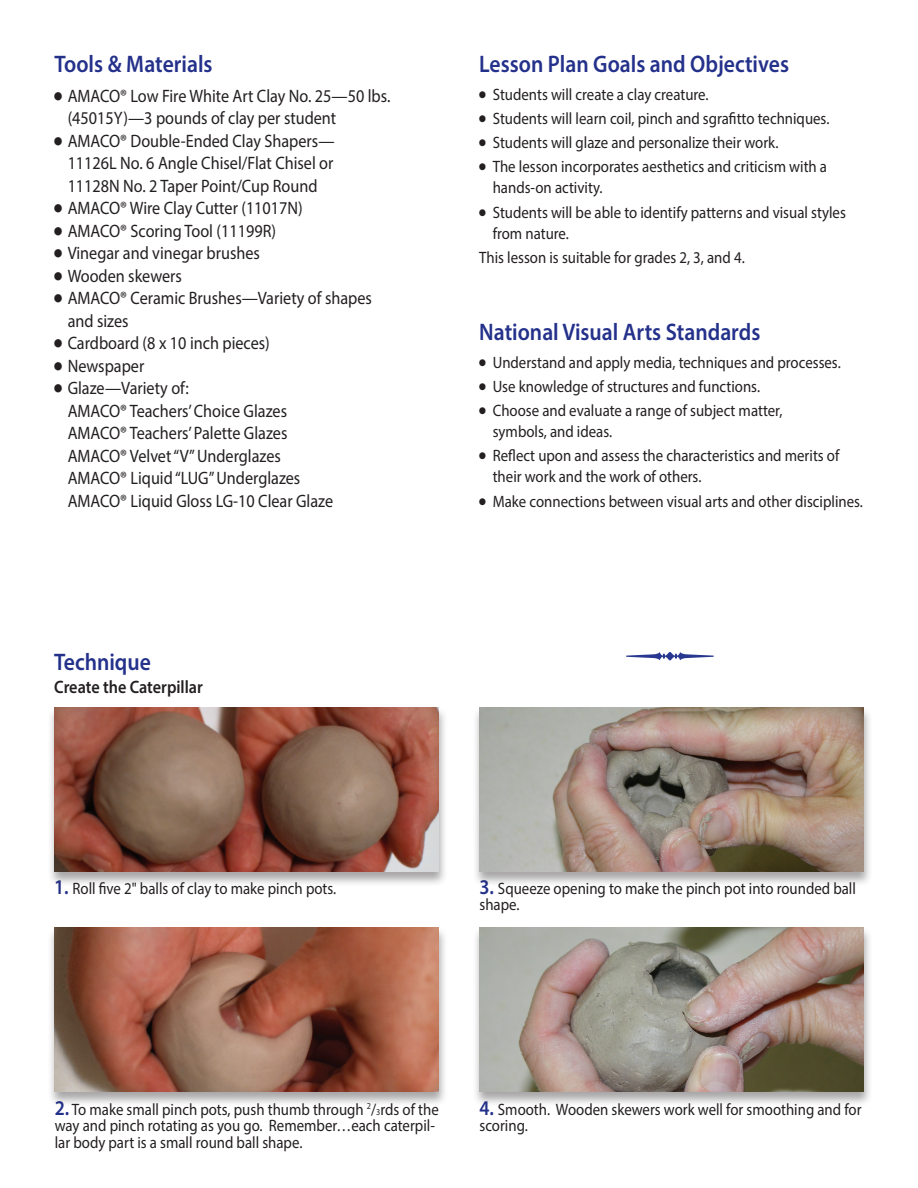
<style>
.page{position:relative;width:918px;height:1188px;background:#fff}
.page>*{position:absolute;margin:0;border:0;box-sizing:border-box;transform-origin:0 0}
.Subheads{font:600 24px "Myriad Pro";color:#24318b;scale:.9 1}
.t1{font:18px/22.5px "Myriad Pro";color:#231f20;scale:.9 1}
.Numbered_Text_White{font:600 18px "Myriad Pro";color:#231f20;scale:.9 1}
.Bullet_Text{font:16.5px/21px "Myriad Pro";color:#231f20;scale:.9 1}
.Numbered_Text_Black{font:16.5px/16.5px "Myriad Pro";color:#231f20;scale:.9 1}
.s1{font-weight:600;font-size:21px;color:#24318b}
.s2{font-size:9.15px}
</style>
<div class="page">
<div style="left:47px;top:706px;width:401px;height:181px;background:#231f20;opacity:.4"></div>
<img style="left:54px;top:708px;width:385px;height:164px">
<div style="left:47px;top:926px;width:401px;height:181px;background:#231f20;opacity:.4"></div>
<img style="left:54px;top:927px;width:385px;height:165px">
<div style="left:472px;top:706px;width:401px;height:181px;background:#231f20;opacity:.4"></div>
<img style="left:479px;top:708px;width:385px;height:164px">
<div style="left:472px;top:926px;width:401px;height:181px;background:#231f20;opacity:.4"></div>
<img style="left:479px;top:927px;width:385px;height:165px">
<svg style="left:626px;top:652px;width:88px;height:8px"></svg>
<p class="Subheads" style="left:54px;top:49px;width:177px">Tools &amp; Materials</p>
<p class="t1" style="left:68px;top:84px;width:360px;text-indent:-14px">● AMACO® Low Fire White Art Clay No. 25—50 lbs. (45015Y)—3 pounds of clay per student</p>
<p class="t1" style="left:68px;top:129px;width:298px;text-align:justify;text-indent:-14px">● AMACO® Double-Ended Clay Shapers— 11126L No. 6 Angle Chisel/Flat Chisel or 11128N No. 2 Taper Point/Cup Round</p>
<p class="t1" style="left:54px;top:197px;width:278px">● AMACO® Wire Clay Cutter (11017N)</p>
<p class="t1" style="left:54px;top:219px;width:248px">● AMACO® Scoring Tool (11199R)</p>
<p class="t1" style="left:54px;top:242px;width:230px">● Vinegar and vinegar brushes</p>
<p class="t1" style="left:54px;top:264px;width:144px">● Wooden skewers</p>
<p class="t1" style="left:68px;top:287px;width:340px;text-indent:-14px">● AMACO® Ceramic Brushes—Variety of shapes and sizes</p>
<p class="t1" style="left:54px;top:332px;width:241px">● Cardboard (8 x 10 inch pieces)</p>
<p class="t1" style="left:54px;top:354px;width:102px">● Newspaper</p>
<p class="t1" style="left:54px;top:377px;width:151px">● Glaze—Variety of:</p>
<p class="t1" style="left:68px;top:399px;width:245px">AMACO® Teachers’ Choice Glazes</p>
<p class="t1" style="left:68px;top:422px;width:246px">AMACO® Teachers’ Palette Glazes</p>
<p class="t1" style="left:68px;top:444px;width:238px">AMACO® Velvet “V” Underglazes</p>
<p class="t1" style="left:68px;top:467px;width:260px">AMACO® Liquid “LUG” Underglazes</p>
<p class="t1" style="left:68px;top:489px;width:297px">AMACO® Liquid Gloss LG-10 Clear Glaze</p>
<p class="Subheads" style="left:54px;top:647px;width:109px">Technique</p>
<p class="Numbered_Text_White" style="left:54px;top:676px;width:167px">Create the Caterpillar</p>
<p class="Numbered_Text_Black" style="left:54px;top:880px;width:315px"><span class="s1">1.</span> Roll five 2" balls of clay to make pinch pots.</p>
<p class="Subheads" style="left:479px;top:49px;width:346px">Lesson Plan Goals and Objectives</p>
<p class="Bullet_Text" style="left:479px;top:83px;width:256px">● Students will create a clay creature.</p>
<p class="Bullet_Text" style="left:479px;top:108px;width:391px">● Students will learn coil, pinch and sgrafitto techniques.</p>
<p class="Bullet_Text" style="left:479px;top:132px;width:334px">● Students will glaze and personalize their work.</p>
<p class="Bullet_Text" style="left:493px;top:156px;width:373px;text-indent:-14px">● The lesson incorporates aesthetics and criticism with a hands-on activity.</p>
<p class="Bullet_Text" style="left:493px;top:201px;width:394px;text-indent:-14px">● Students will be able to identify patterns and visual styles from nature.</p>
<p class="Bullet_Text" style="left:479px;top:247px;width:297px">This lesson is suitable for grades 2, 3, and 4.</p>
<p class="Subheads" style="left:479px;top:317px;width:314px">National Visual Arts Standards</p>
<p class="Bullet_Text" style="left:479px;top:351px;width:403px">● Understand and apply media, techniques and processes.</p>
<p class="Bullet_Text" style="left:479px;top:376px;width:314px">● Use knowledge of structures and functions.</p>
<p class="Bullet_Text" style="left:493px;top:400px;width:323px;text-indent:-14px">● Choose and evaluate a range of subject matter, symbols, and ideas.</p>
<p class="Bullet_Text" style="left:493px;top:445px;width:387px;text-indent:-14px">● Reflect upon and assess the characteristics and merits of their work and the work of others.</p>
<p class="Bullet_Text" style="left:479px;top:490px;width:428px">● Make connections between visual arts and other disciplines.</p>
<p class="Numbered_Text_Black" style="left:479px;top:880px;width:420px"><span class="s1">3.</span> Squeeze opening to make the pinch pot into rounded ball shape.</p>
<p class="Numbered_Text_Black" style="left:55px;top:1101px;width:428px"><span class="s1">2.</span> To make small pinch pots, push thumb through <sup>2</sup>/<span class="s2">3</span>rds of the way and pinch rotating as you go. Remember…each caterpil&shy;lar body part is a small round ball shape.</p>
<p class="Numbered_Text_Black" style="left:479px;top:1101px;width:426px"><span class="s1">4.</span> Smooth. Wooden skewers work well for smoothing and for scoring.</p>
</div>
